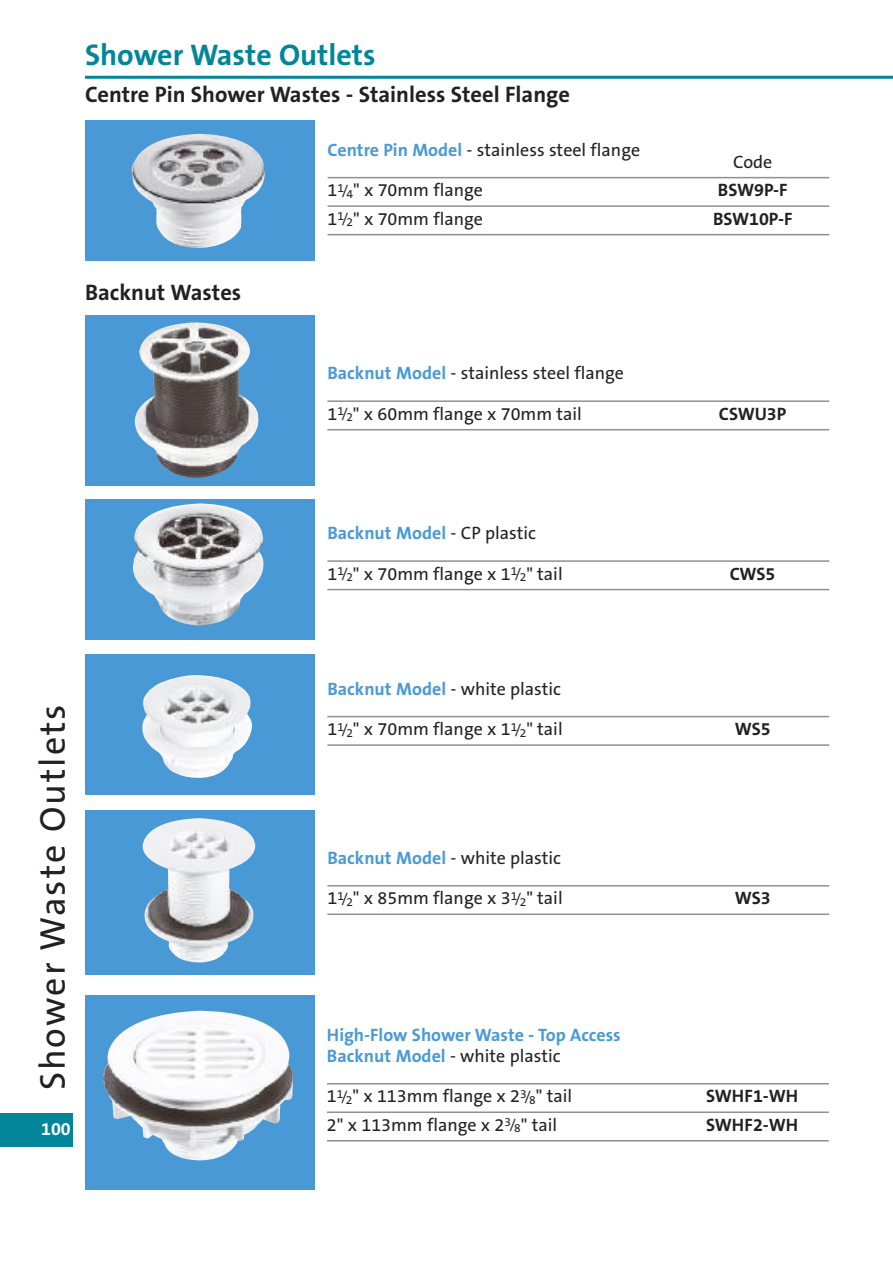
<style>
.page{position:relative;width:893px;height:1263px;background:#fff}
.page>*{position:absolute;margin:0;border:0;box-sizing:border-box;transform-origin:0 0}
.t1{font:36px "The Sans B5 Plain";letter-spacing:.055em;color:#212125}
.t2{font:700 30px "The Sans B7";color:#008698}
.t3{font:700 22.5px "The Sans B7";color:#212125}
.t4{font:18px "The Sans B5 Plain";color:#212125}
.t5{font:700 18px "The Sans B7";color:#4a99d7}
.t6{font:700 18px "The Sans B7";color:#212125}
.t7{font:700 18px "The Sans B7";color:#fff}
.s1{font-family:"The Sans B7";font-weight:700;color:#4a99d7}
.s2{font-size:13.5px}
.s3{font-family:"The Sans B5 Plain";font-weight:400;color:#212125}
</style>
<div class="page">
<hr style="left:85px;top:76px;width:808px;height:3px;background:#008698">
<div style="left:0;top:1113px;width:72px;height:34px;background:#008698"></div>
<hr style="left:328px;top:177px;width:501px;height:1px;background:#909092">
<hr style="left:328px;top:205px;width:501px;height:2px;background:#909092">
<hr style="left:328px;top:234px;width:501px;height:1px;background:#909092">
<div style="left:85px;top:121px;width:230px;height:140px;background:#4a99d7"></div>
<img style="left:131px;top:134px;width:134px;height:114px">
<hr style="left:327px;top:400px;width:502px;height:2px;background:#909092">
<hr style="left:327px;top:429px;width:502px;height:1px;background:#909092">
<div style="left:85px;top:315px;width:230px;height:170px;background:#4a99d7"></div>
<img style="left:135px;top:322px;width:124px;height:156px">
<div style="left:85px;top:499px;width:230px;height:140px;background:#4a99d7"></div>
<img style="left:133px;top:503px;width:131px;height:122px">
<div style="left:85px;top:654px;width:230px;height:141px;background:#4a99d7"></div>
<img style="left:142px;top:675px;width:110px;height:103px">
<div style="left:85px;top:810px;width:230px;height:164px;background:#4a99d7"></div>
<img style="left:143px;top:818px;width:112px;height:145px">
<hr style="left:327px;top:560px;width:502px;height:2px;background:#909092">
<hr style="left:327px;top:589px;width:502px;height:1px;background:#909092">
<hr style="left:327px;top:716px;width:502px;height:1px;background:#909092">
<hr style="left:327px;top:744px;width:502px;height:2px;background:#909092">
<hr style="left:327px;top:885px;width:502px;height:1px;background:#909092">
<hr style="left:327px;top:913px;width:502px;height:2px;background:#909092">
<hr style="left:327px;top:1083px;width:502px;height:1px;background:#909092">
<hr style="left:327px;top:1111px;width:502px;height:2px;background:#909092">
<hr style="left:327px;top:1140px;width:502px;height:1px;background:#909092">
<div style="left:85px;top:995px;width:230px;height:194px;background:#4a99d7"></div>
<img style="left:103px;top:1010px;width:190px;height:150px">
<h2 class="t2" style="left:85px;top:39px;width:292px">Shower Waste Outlets</h2>
<p class="t3" style="left:85px;top:82px;width:486px">Centre Pin Shower Wastes - Stainless Steel Flange</p>
<p class="t4" style="left:328px;top:140px;width:314px"><span class="s1">Centre Pin Model</span> - stainless steel flange</p>
<p class="t4" style="left:733px;top:152px;width:41px">Code</p>
<p class="t3" style="left:85px;top:280px;width:158px">Backnut Wastes</p>
<p class="t4" style="left:328px;top:181px;width:157px">1<sup>1</sup><span class="s2">/</span><sub>4</sub>" x 70mm flange</p>
<p class="t6" style="left:718px;top:181px;width:71px">BSW9P-F</p>
<p class="t4" style="left:328px;top:209px;width:157px">1<sup>1</sup><span class="s2">/</span><sub>2</sub>" x 70mm flange</p>
<p class="t6" style="left:713px;top:209px;width:81px">BSW10P-F</p>
<p class="t4" style="left:327px;top:364px;width:298px"><span class="s1">Backnut Model</span> - stainless steel flange</p>
<p class="t4" style="left:327px;top:404px;width:256px">1<sup>1</sup><span class="s2">/</span><sub>2</sub>" x 60mm flange x 70mm tail</p>
<p class="t6" style="left:719px;top:404px;width:69px">CSWU3P</p>
<h1 class="t1" style="left:34px;top:1090px;width:387px;rotate:-90deg">Shower Waste Outlets</h1>
<p class="t7" style="left:41px;top:1119px;width:31px">100</p>
<p class="t5" style="left:327px;top:524px;width:210px">Backnut Model <span class="s3">- CP plastic</span></p>
<p class="t4" style="left:327px;top:564px;width:237px">1<sup>1</sup><span class="s2">/</span><sub>2</sub>" x 70mm flange x 1<sup>1</sup><span class="s2">/</span><sub>2</sub>" tail</p>
<p class="t6" style="left:730px;top:564px;width:47px">CWS5</p>
<p class="t4" style="left:327px;top:679px;width:235px"><span class="s1">Backnut Model</span> - white plastic</p>
<p class="t4" style="left:327px;top:720px;width:237px">1<sup>1</sup><span class="s2">/</span><sub>2</sub>" x 70mm flange x 1<sup>1</sup><span class="s2">/</span><sub>2</sub>" tail</p>
<p class="t6" style="left:735px;top:720px;width:37px">WS5</p>
<p class="t4" style="left:327px;top:848px;width:235px"><span class="s1">Backnut Model</span> - white plastic</p>
<p class="t4" style="left:327px;top:889px;width:237px">1<sup>1</sup><span class="s2">/</span><sub>2</sub>" x 85mm flange x 3<sup>1</sup><span class="s2">/</span><sub>2</sub>" tail</p>
<p class="t6" style="left:735px;top:889px;width:37px">WS3</p>
<p class="t5" style="left:327px;top:1025px;width:295px">High-Flow Shower Waste - Top Access</p>
<p class="t4" style="left:327px;top:1046px;width:235px"><span class="s1">Backnut Model</span> - white plastic</p>
<p class="t4" style="left:327px;top:1087px;width:247px">1<sup>1</sup><span class="s2">/</span><sub>2</sub>" x 113mm flange x 2<sup>3</sup><span class="s2">/</span><sub>8</sub>" tail</p>
<p class="t6" style="left:706px;top:1087px;width:93px">SWHF1-WH</p>
<p class="t4" style="left:327px;top:1115px;width:232px">2" x 113mm flange x 2<sup>3</sup><span class="s2">/</span><sub>8</sub>" tail</p>
<p class="t6" style="left:706px;top:1115px;width:93px">SWHF2-WH</p>
</div>
